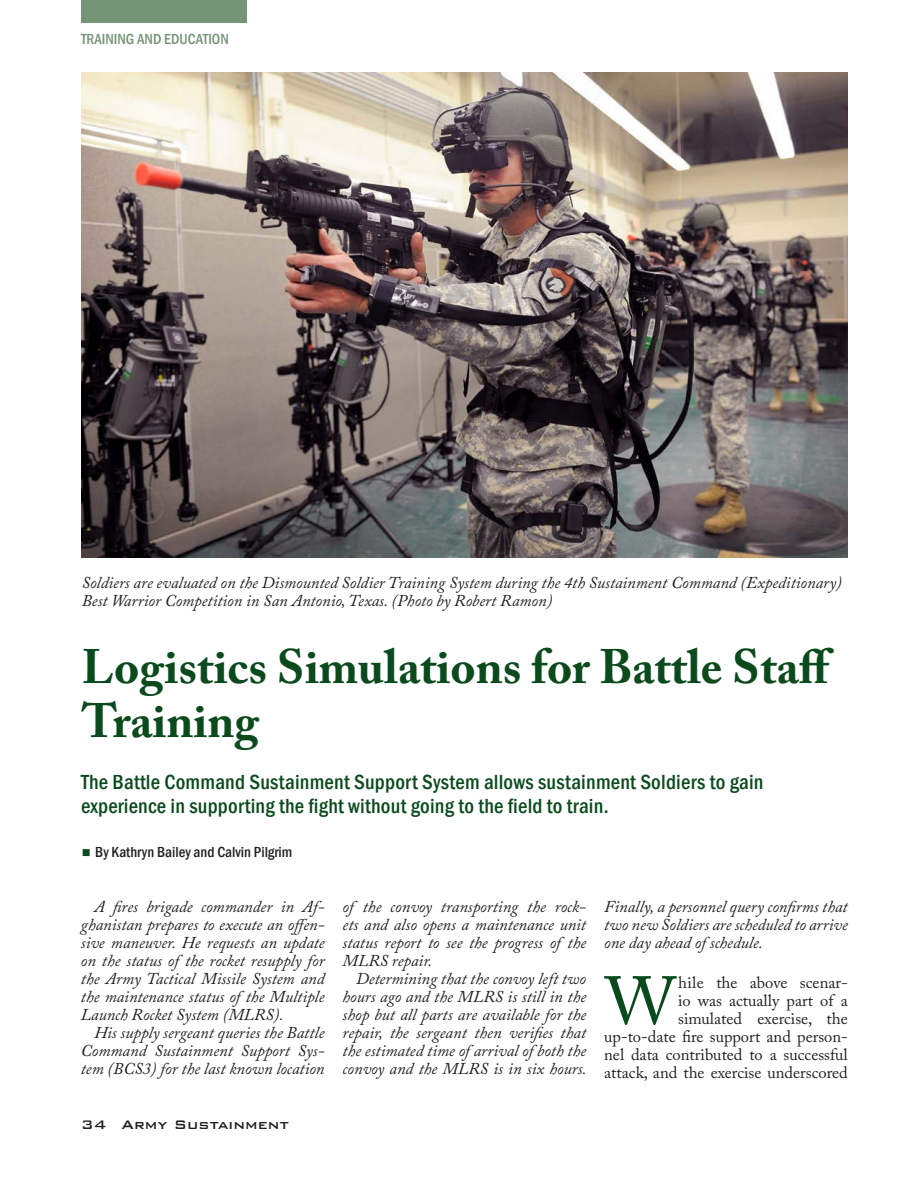
<style>
.page{position:relative;width:918px;height:1188px;background:#fff}
.page>*{position:absolute;margin:0;border:0;box-sizing:border-box;transform-origin:0 0}
.Article_Text_Initial{font:67.2px "Adobe Caslon Pro";color:#0a4a1d}
.Article_Titles{font:700 48px/54px "Adobe Caslon Pro";color:#0a4a1d}
.Blurb{font:500 condensed 21px/24px "Franklin Gothic";letter-spacing:.01em;color:#0a4a1d}
.Article_Text{font:italic 16.5px/18px "Adobe Caslon Pro";color:#231f20;text-align:justify}
.Article_Text_Initial-2{font:16.5px/18px "Adobe Caslon Pro";color:#231f20;text-align:right}
.t1{font:500 16.5px "Bank Gothic BT";color:#231f20}
.By_Line{font:500 condensed 15px "Franklin Gothic";color:#231f20}
.Page_Label{font:500 condensed 15px "Franklin Gothic";color:#739576}
.s1{color:#0a4a1d}
</style>
<div class="page">
<div style="left:81px;top:0;width:166px;height:23px;background:#739576"></div>
<img style="left:82px;top:72px;width:765px;height:486px">
<p class="Page_Label" style="left:81px;top:29px;width:149px">TRAINING AND EDUCATION</p>
<p class="Article_Text" style="left:82px;top:574px;width:762px">Soldiers are evaluated on the Dismounted Soldier Training System during the 4th Sustainment Command (Expeditionary)<br>Best Warrior Competition in San Antonio, Texas. (Photo by Robert Ramon)</p>
<p class="Article_Titles" style="left:82px;top:640px;width:754px">Logistics Simulations for Battle Staff<br>Training</p>
<p class="Blurb" style="left:81px;top:770px;width:684px">The Battle Command Sustainment Support System allows sustainment Soldiers to gain experience in supporting the fight without going to the field to train.</p>
<p class="By_Line" style="left:82px;top:842px;width:212px"><span class="s1">■</span> By Kathryn Bailey and Calvin Pilgrim</p>
<p class="Article_Text" style="left:81px;top:897px;width:245px;text-indent:14px">A fires brigade commander in Af&shy;ghanistan prepares to execute an offen&shy;sive maneuver. He requests an update on the status of the rocket resupply for the Army Tactical Missile System and the maintenance status of the Multiple Launch Rocket System (MLRS).</p>
<p class="Article_Text" style="left:81px;top:1023px;width:245px;text-indent:13px">His supply sergeant queries the Battle Command Sustainment Support Sys&shy;tem (BCS3) for the last known location</p>
<p class="t1" style="left:81px;top:1115px;width:210px">34 Army Sustainment</p>
<p class="Article_Text" style="left:343px;top:897px;width:245px">of the convoy transporting the rock&shy;ets and also opens a maintenance unit status report to see the progress of the MLRS repair.</p>
<p class="Article_Text" style="left:343px;top:969px;width:246px;text-indent:13px">Determining that the convoy left two hours ago and the MLRS is still in the shop but all parts are available for the repair, the sergeant then verifies that the estimated time of arrival of both the convoy and the MLRS is in six hours.</p>
<p class="Article_Text" style="left:604px;top:897px;width:245px">Finally, a personnel query confirms that two new Soldiers are scheduled to arrive one day ahead of schedule.</p>
<p class="Article_Text_Initial" style="left:605px;top:961px;width:72px">W</p>
<p class="Article_Text_Initial-2" style="left:604px;top:973px;width:245px">hile the above scenar-<br>io was actually part of a<br>simulated exercise, the up-to-date fire support and person&shy;nel data contributed to a successful attack, and the exercise underscored</p>
</div>
